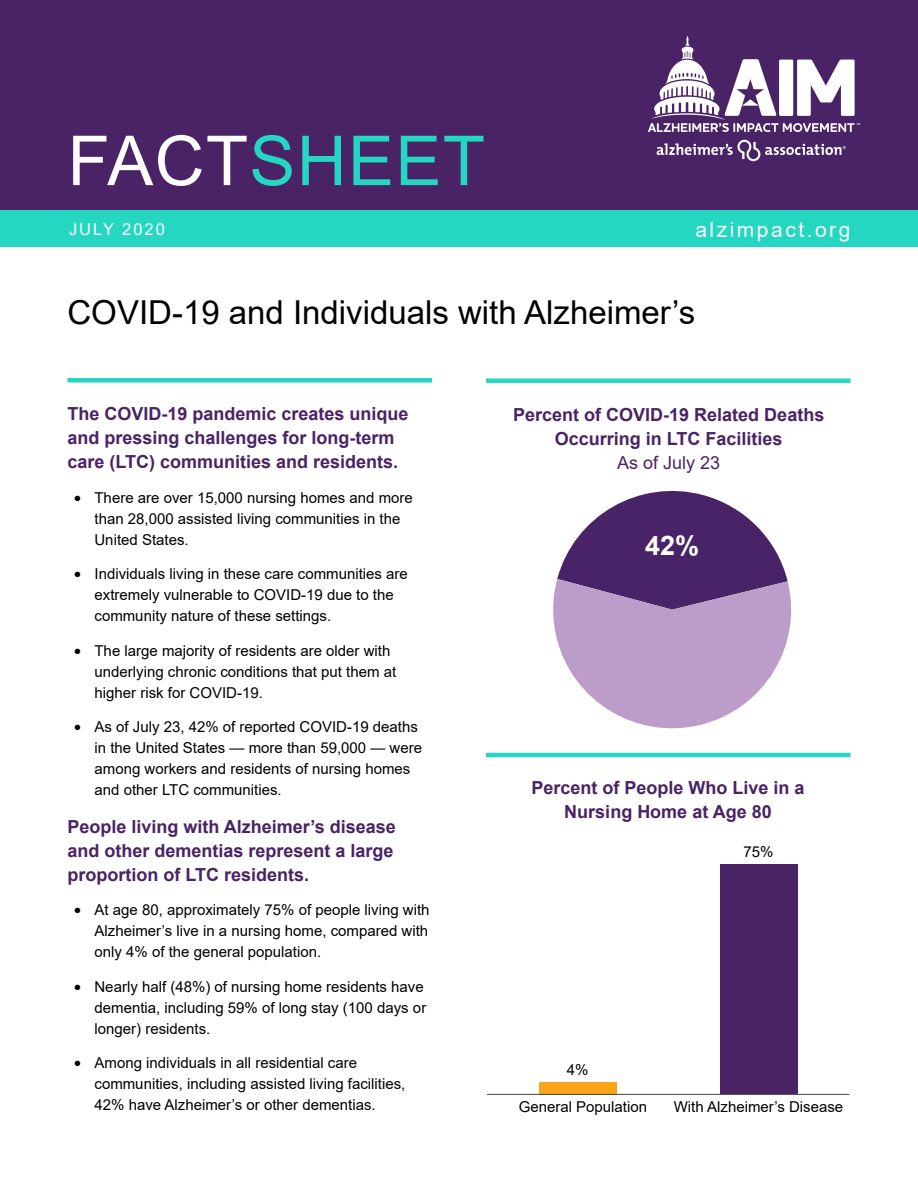
<style>
.page{position:relative;width:918px;height:1188px;background:#fff}
.page>*{position:absolute;margin:0;border:0;box-sizing:border-box;transform-origin:0 0}
.t1{font:69px "Arial";letter-spacing:.02em;color:#25d7c2}
.t2{font:33px "Arial";color:#000}
.t3{font:700 27px "Arial";color:#fff}
.t4{font:21px "Arial";letter-spacing:.12em;color:#fff}
.t5{font:700 18px/24px "Arial";color:#492365}
.t6{font:18px "Arial";color:#492365}
.t7{font:16.5px "Arial";letter-spacing:.12em;color:#fff}
.t8{font:15px/21px "Arial";color:#000}
.s1{color:#fff}
.s2{font-family:"Houschka Alt Pro";font-weight:500;font-size:13.5px}
</style>
<div class="page">
<svg style="left:553px;top:490px;width:239px;height:239px"></svg>
<hr style="left:68px;top:378px;width:364px;height:4px;background:#25d7c2">
<div style="left:486px;top:378px;width:364px;height:5px;background:#25d7c2"></div>
<div style="left:0;top:0;width:918px;height:211px;background:#492365"></div>
<div style="left:0;top:211px;width:918px;height:36px;background:#25d7c2"></div>
<hr style="left:486px;top:753px;width:364px;height:4px;background:#25d7c2">
<div style="left:539px;top:1082px;width:78px;height:12px;background:#faa41a"></div>
<div style="left:720px;top:865px;width:78px;height:229px;background:#492364"></div>
<hr style="left:487px;top:1094px;width:362px;height:1px;background:#404244">
<svg style="left:657px;top:140px;width:189px;height:21px"></svg>
<svg style="left:648px;top:36px;width:212px;height:96px"></svg>
<h1 class="t1" style="left:68px;top:113px;width:419px"><span class="s1">FACT</span>SHEET</h1>
<p class="t7" style="left:69px;top:218px;width:97px">JULY 2020</p>
<h3 class="t4" style="left:695px;top:215px;width:157px">alzimpact.org</h3>
<h2 class="t2" style="left:68px;top:290px;width:629px">COVID-19 and Individuals with Alzheimer’s</h2>
<p class="t5" style="left:68px;top:402px;width:343px">The COVID-19 pandemic creates unique and pressing challenges for long-term care (LTC) communities and residents.</p>
<p class="t8" style="left:94px;top:487px;width:320px;text-indent:-20px"><span class="s2">•</span> There are over 15,000 nursing homes and more than 28,000 assisted living communities in the<br>United States.</p>
<p class="t8" style="left:94px;top:563px;width:315px;text-indent:-20px"><span class="s2">•</span> Individuals living in these care communities are extremely vulnerable to COVID-19 due to the community nature of these settings.</p>
<p class="t8" style="left:94px;top:640px;width:303px;text-indent:-20px"><span class="s2">•</span> The large majority of residents are older with underlying chronic conditions that put them at higher risk for COVID-19.</p>
<p class="t8" style="left:94px;top:716px;width:329px;text-indent:-20px"><span class="s2">•</span> As of July 23, 42% of reported COVID-19 deaths in the United States — more than 59,000 — were among workers and residents of nursing homes and other LTC communities.</p>
<p class="t5" style="left:68px;top:815px;width:330px">People living with Alzheimer’s disease and other dementias represent a large proportion of LTC residents.</p>
<p class="t8" style="left:94px;top:899px;width:337px;text-align:justify;text-indent:-20px"><span class="s2">•</span> At age 80, approximately 75% of people living with Alzheimer’s live in a nursing home, compared with only 4% of the general population.</p>
<p class="t8" style="left:94px;top:976px;width:333px;text-indent:-20px"><span class="s2">•</span> Nearly half (48%) of nursing home residents have dementia, including 59% of long stay (100 days or longer) residents.</p>
<p class="t8" style="left:94px;top:1052px;width:312px;text-indent:-20px"><span class="s2">•</span> Among individuals in all residential care communities, including assisted living facilities,<br>42% have Alzheimer’s or other dementias.</p>
<p class="t5" style="left:513px;top:403px;width:313px;text-align:center">Percent of COVID-19 Related Deaths<br>Occurring in LTC Facilities</p>
<p class="t6" style="left:617px;top:450px;width:105px">As of July 23</p>
<h3 class="t3" style="left:645px;top:526px;width:56px">42%</h3>
<p class="t5" style="left:531px;top:776px;width:275px;text-align:center">Percent of People Who Live in a<br>Nursing Home at Age 80</p>
<p class="t8" style="left:567px;top:1059px;width:23px">4%</p>
<p class="t8" style="left:744px;top:841px;width:32px">75%</p>
<p class="t8" style="left:519px;top:1097px;width:130px">General Population</p>
<p class="t8" style="left:674px;top:1097px;width:171px">With Alzheimer’s Disease</p>
</div>
